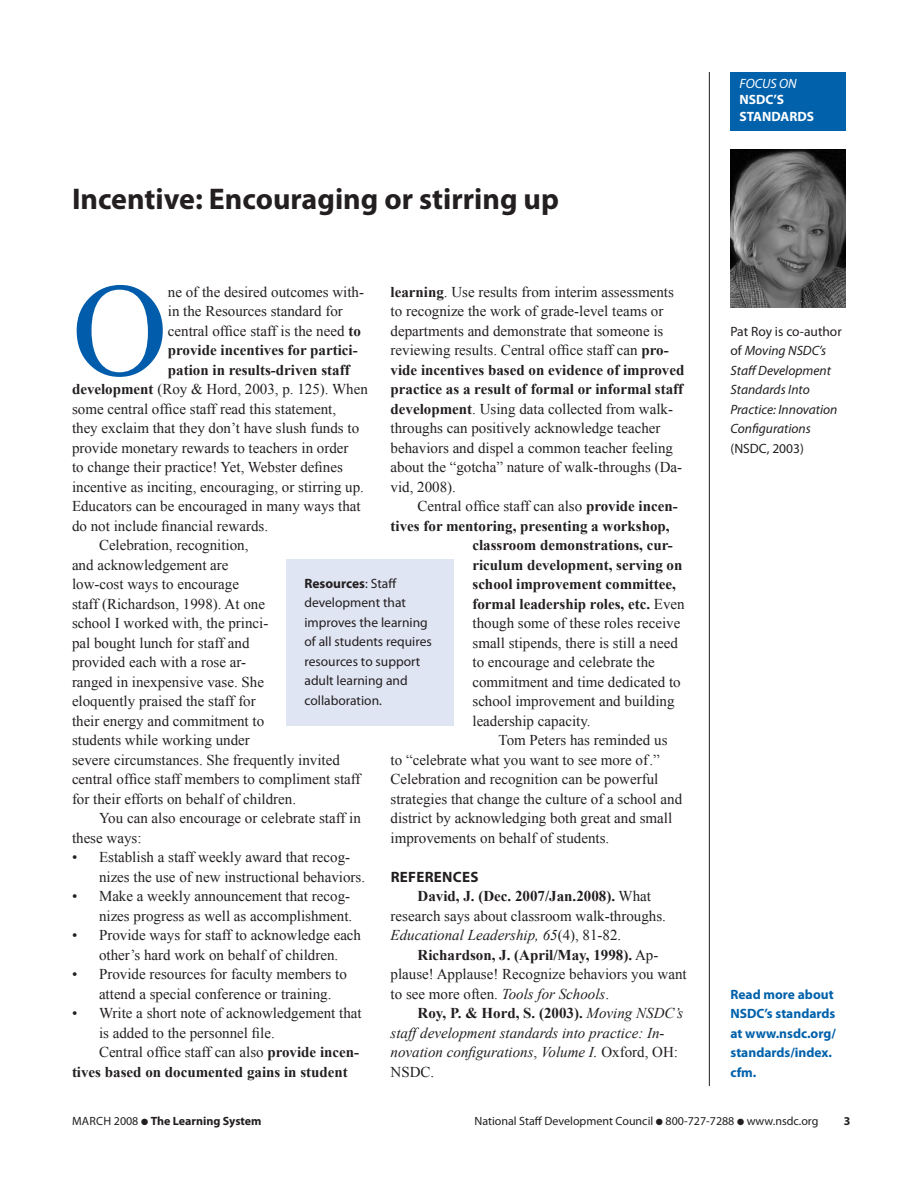
<style>
.page{position:relative;width:918px;height:1188px;background:#fff}
.page>*{position:absolute;margin:0;border:0;box-sizing:border-box;transform-origin:0 0}
.Body_text{font:132.75px "Times New Roman";color:#015dab}
.Headline_18b{font:700 30px "Myriad Pro";color:#231f20}
.Body_text-2{font:15px/19.5px "Times New Roman";color:#231f20}
.Body_text-3{font:700 15px/19.5px "Times New Roman";color:#231f20}
.Body_text-4{font:italic 15px/19.5px "Times New Roman";color:#231f20}
.Subhead{font:700 15px "Myriad Pro";color:#231f20}
.Standards{font:13.5px/19.5px "Myriad Pro";color:#231f20}
.Body_text-5{font:italic 13.5px/19.5px "Myriad Pro";color:#231f20}
.Liftout{font:700 13.5px/19.5px "Myriad Pro";color:#0161ab}
.t1{font:700 13.5px "Myriad Pro";color:#fff}
.t2{font:italic 13.5px "Myriad Pro";color:#fff}
.t3{font:12px "Myriad Pro";color:#231f20}
.t4{font:700 12px "Myriad Pro";color:#231f20}
.s1{font-weight:700}
.s2{font-weight:400}
.s3{font-style:italic}
.s4{font-weight:700;font-style:normal}
.s5{font-style:normal}
</style>
<div class="page">
<hr style="left:709px;top:72px;width:1px;height:1014px;background:#231f20">
<div style="left:730px;top:72px;width:116px;height:58px;background:#0161ab"></div>
<img style="left:730px;top:150px;width:116px;height:158px">
<div style="left:286px;top:560px;width:168px;height:166px;background:#e0e5f3"></div>
<p class="Headline_18b" style="left:72px;top:182px;width:489px">Incentive: Encouraging or stirring up</p>
<p class="Body_text" style="left:72px;top:254px;width:97px">O</p>
<p class="Body_text-2" style="left:168px;top:282px;width:198px">ne of the desired outcomes with-</p>
<p class="Body_text-2" style="left:391px;top:282px;width:295px"><span class="s1">learning</span>. Use results from interim assessments to recognize the work of grade-level teams or departments and demonstrate that someone is reviewing results. Central office staff can <span class="s1">pro&shy;vide incentives based on evidence of improved practice as a result of formal or informal staff development</span>. Using data collected from walk&shy;throughs can positively acknowledge teacher behaviors and dispel a common teacher feeling about the “gotcha” nature of walk-throughs (Da&shy;vid, 2008).</p>
<p class="Body_text-2" style="left:418px;top:496px;width:262px">Central office staff can also <span class="s1">provide incen-</span></p>
<p class="Body_text-3" style="left:391px;top:516px;width:281px">tives for mentoring, presenting a workshop,</p>
<p class="Body_text-3" style="left:472px;top:535px;width:202px">classroom demonstrations, cur-</p>
<p class="Body_text-3" style="left:472px;top:555px;width:211px">riculum development, serving on</p>
<p class="Body_text-3" style="left:472px;top:574px;width:205px">school improvement committee,</p>
<p class="Body_text-3" style="left:472px;top:594px;width:214px">formal leadership roles, etc. <span class="s2">Even</span></p>
<p class="Body_text-2" style="left:472px;top:613px;width:209px">though some of these roles receive</p>
<p class="Body_text-2" style="left:472px;top:633px;width:207px">small stipends, there is still a need</p>
<p class="Body_text-2" style="left:472px;top:652px;width:184px">to encourage and celebrate the</p>
<p class="Body_text-2" style="left:472px;top:672px;width:210px">commitment and time dedicated to</p>
<p class="Body_text-2" style="left:472px;top:691px;width:204px">school improvement and building</p>
<p class="Body_text-2" style="left:472px;top:711px;width:120px">leadership capacity.</p>
<p class="Body_text-2" style="left:391px;top:730px;width:293px;text-indent:108px">Tom Peters has reminded us to “celebrate what you want to see more of.” Celebration and recognition can be powerful strategies that change the culture of a school and district by acknowledging both great and small improvements on behalf of students.</p>
<p class="Subhead" style="left:391px;top:868px;width:19px">References</p>
<p class="Body_text-2" style="left:391px;top:886px;width:277px;text-indent:27px"><span class="s1">David, J. (Dec. 2007/Jan.2008).</span> What research says about classroom walk-throughs.<br><span class="s3">Educational Leadership, 65</span>(4), 81-82.</p>
<p class="Body_text-2" style="left:391px;top:945px;width:298px;text-indent:27px"><span class="s1">Richardson, J. (April/May, 1998).</span> Ap&shy;plause! Applause! Recognize behaviors you want to see more often. <span class="s3">Tools for Schools</span>.</p>
<p class="Body_text-4" style="left:391px;top:1003px;width:294px;text-indent:27px"><span class="s4">Roy, P. &amp; Hord, S. (2003).</span> Moving NSDC’s staff development standards into practice: In&shy;novation configurations<span class="s5">,</span> Volume I. <span class="s5">Oxford, OH:<br>NSDC.</span></p>
<p class="Body_text-2" style="left:168px;top:301px;width:176px">in the Resources standard for</p>
<p class="Body_text-2" style="left:168px;top:321px;width:194px">central office staff is the need <span class="s1">to</span></p>
<p class="Body_text-3" style="left:168px;top:340px;width:191px">provide incentives for partici-</p>
<p class="Body_text-3" style="left:168px;top:360px;width:183px">pation in results-driven staff</p>
<p class="Body_text-2" style="left:72px;top:379px;width:297px"><span class="s1">development</span> (Roy &amp; Hord, 2003, p. 125). When</p>
<p class="Body_text-2" style="left:72px;top:399px;width:266px">some central office staff read this statement,</p>
<p class="Body_text-2" style="left:72px;top:418px;width:289px">they exclaim that they don’t have slush funds to</p>
<p class="Body_text-2" style="left:72px;top:438px;width:278px">provide monetary rewards to teachers in order</p>
<p class="Body_text-2" style="left:72px;top:457px;width:272px">to change their practice! Yet, Webster defines</p>
<p class="Body_text-2" style="left:72px;top:477px;width:294px">incentive as inciting, encouraging, or stirring up.</p>
<p class="Body_text-2" style="left:72px;top:496px;width:290px">Educators can be encouraged in many ways that</p>
<p class="Body_text-2" style="left:72px;top:516px;width:198px">do not include financial rewards.</p>
<p class="Body_text-2" style="left:72px;top:535px;width:290px;text-indent:27px">Celebration, recognition,<br>and acknowledgement are<br>low-cost ways to encourage<br>staff (Richardson, 1998). At one<br>school I worked with, the princi-<br>pal bought lunch for staff and<br>provided each with a rose ar-<br>ranged in inexpensive vase. She<br>eloquently praised the staff for<br>their energy and commitment to<br>students while working under<br>severe circumstances. She frequently invited central office staff members to compliment staff for their efforts on behalf of children.</p>
<p class="Body_text-2" style="left:72px;top:808px;width:290px;text-indent:27px">You can also encourage or celebrate staff in these ways:</p>
<p class="Body_text-2" style="left:99px;top:847px;width:268px;text-indent:-27px">• Establish a staff weekly award that recog&shy;nizes the use of new instructional behaviors.</p>
<p class="Body_text-2" style="left:72px;top:886px;width:282px;text-align:right">• Make a weekly announcement that recog&shy;nizes progress as well as accomplishment.</p>
<p class="Body_text-2" style="left:72px;top:925px;width:291px;text-align:center">• Provide ways for staff to acknowledge each other’s hard work on behalf of children.</p>
<p class="Body_text-2" style="left:99px;top:964px;width:249px;text-indent:-27px">• Provide resources for faculty members to attend a special conference or training.</p>
<p class="Body_text-2" style="left:99px;top:1003px;width:264px;text-indent:-27px">• Write a short note of acknowledgement that is added to the personnel file.</p>
<p class="Body_text-3" style="left:72px;top:1042px;width:289px;text-indent:27px"><span class="s2">Central office staff can also</span> provide incen&shy;tives based on documented gains in student</p>
<p class="Standards" style="left:304px;top:574px;width:129px"><span class="s1">Resources</span>: Staff development that improves the learning of all students requires resources to support adult learning and collaboration.</p>
<p class="t2" style="left:740px;top:76px;width:59px">FOCUS ON</p>
<p class="t1" style="left:740px;top:92px;width:46px">NSDC’S</p>
<p class="t1" style="left:740px;top:109px;width:76px">STANDARDS</p>
<p class="Body_text-5" style="left:730px;top:322px;width:113px"><span class="s5">Pat Roy is co-author of</span> Moving NSDC’s<br>Staff Development<br>Standards Into<br>Practice: Innovation<br>Configurations <span class="s5">(NSDC, 2003)</span></p>
<p class="Liftout" style="left:730px;top:985px;width:107px">Read more about<br>NSDC’s standards at www.nsdc.org/ standards/index. cfm.</p>
<p class="t4" style="left:72px;top:1114px;width:191px"><span class="s2">Marc h 2008</span> ● The Learning System</p>
<p class="t3" style="left:474px;top:1114px;width:346px">National Staff Development Council ● 800-727-7288 ● www.nsdc.org</p>
<p class="t4" style="left:844px;top:1114px;width:8px">3</p>
</div>
